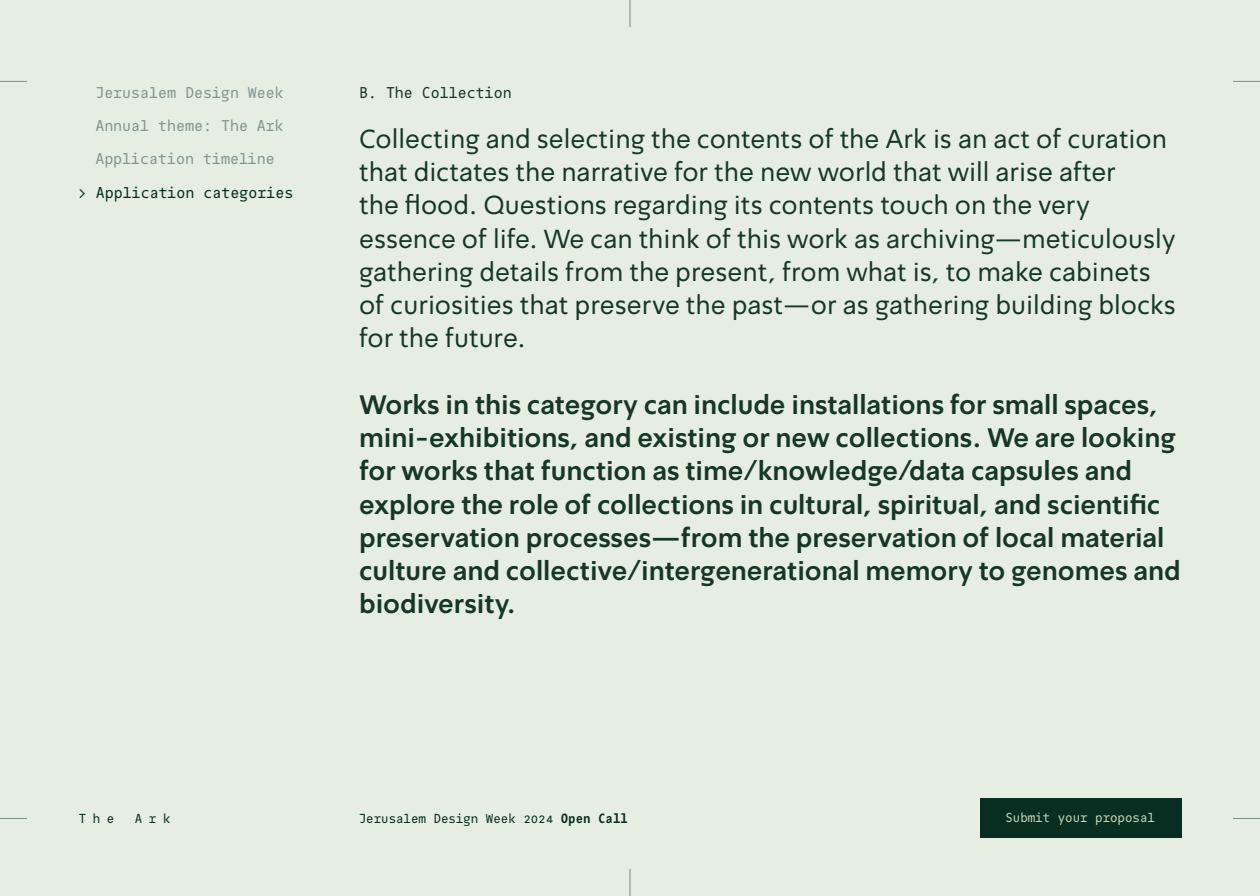
<style>
.page{position:relative;width:1260px;height:896px;background:#e6eee2}
.page>*{position:absolute;margin:0;border:0;box-sizing:border-box;transform-origin:0 0}
.t1{font:26.25px/33.2px "Simpler Pro V3";color:#173726}
.t2{font:700 26.25px/33.2px "Simpler Pro V3";color:#173726}
.t3{font:15.75px "Simpler Pro HLAR Mono";color:#839690}
.t4{font:15.75px "Simpler Pro HLAR Mono";color:#082e22}
.t5{font:15.75px "Simpler Pro HLAR Mono";color:#173726}
.t6{font:13.12px "Simpler Pro HLAR Mono";color:#082e22}
.t7{font:13.12px "Simpler Pro HLAR Mono";color:#c2d6b8}
.t8{font:700 13.12px "Simpler Pro HLAR Mono";color:#082e22}
</style>
<div class="page">
<svg style="left:0;top:81px;width:27px;height:1px"></svg>
<svg style="left:1233px;top:81px;width:27px;height:1px"></svg>
<svg style="left:630px;top:0;width:1px;height:27px"></svg>
<svg style="left:1233px;top:818px;width:27px;height:1px"></svg>
<svg style="left:0;top:818px;width:27px;height:1px"></svg>
<svg style="left:630px;top:869px;width:1px;height:27px"></svg>
<div style="left:980px;top:799px;width:201px;height:39px;background:#082e22"></div>
<p class="t4" style="left:78px;top:183px;width:10px">&gt;</p>
<p class="t3" style="left:95px;top:83px;width:82px">Jerusalem</p>
<p class="t3" style="left:185px;top:83px;width:55px">Design</p>
<p class="t3" style="left:248px;top:83px;width:37px">Week</p>
<p class="t3" style="left:95px;top:116px;width:55px">Annual</p>
<p class="t3" style="left:158px;top:116px;width:55px">theme:</p>
<p class="t3" style="left:221px;top:116px;width:28px">The</p>
<p class="t3" style="left:257px;top:116px;width:28px">Ark</p>
<p class="t3" style="left:95px;top:149px;width:100px">Application</p>
<p class="t4" style="left:96px;top:183px;width:100px">Application</p>
<p class="t3" style="left:203px;top:149px;width:73px">timeline</p>
<p class="t4" style="left:204px;top:183px;width:91px">categories</p>
<p class="t5" style="left:386px;top:83px;width:28px">The</p>
<p class="t5" style="left:422px;top:83px;width:91px">Collection</p>
<p class="t5" style="left:359px;top:83px;width:19px">.B</p>
<p class="t1" style="left:359px;top:123px;width:818px">Collecting and selecting the contents of the Ark is an act of curation that dictates the narrative for the new world that will arise after<br>the flood. Questions regarding its contents touch on the very essence of life. We can think of this work as archiving—meticulously gathering details from the present, from what is to, make cabinets of curiosities that preserve the past—or as gathering building blocks for the future.</p>
<p class="t2" style="left:359px;top:389px;width:823px">Works in this category can include installations for small spaces, mini-exhibitions, and existing or new collections. We are looking for works that function as time/knowledge/data capsules and explore the role of collections in cultural, spiritual, and scientific preservation processes—from the preservation of local material culture and collective/intergenerational memory to genomes and biodiversity.</p>
<p class="t6" style="left:79px;top:810px;width:37px">The</p>
<p class="t6" style="left:135px;top:810px;width:37px">Ark</p>
<p class="t6" style="left:359px;top:810px;width:69px">Jerusalem</p>
<p class="t6" style="left:434px;top:810px;width:46px">Design</p>
<p class="t6" style="left:486px;top:810px;width:31px">Week</p>
<p class="t6" style="left:523px;top:810px;width:31px">2024</p>
<p class="t8" style="left:561px;top:810px;width:31px">Open</p>
<p class="t8" style="left:598px;top:810px;width:31px">Call</p>
<p class="t7" style="left:1005px;top:810px;width:46px">Submit</p>
<p class="t7" style="left:1058px;top:810px;width:31px">your</p>
<p class="t7" style="left:1095px;top:810px;width:61px">proposal</p>
</div>
